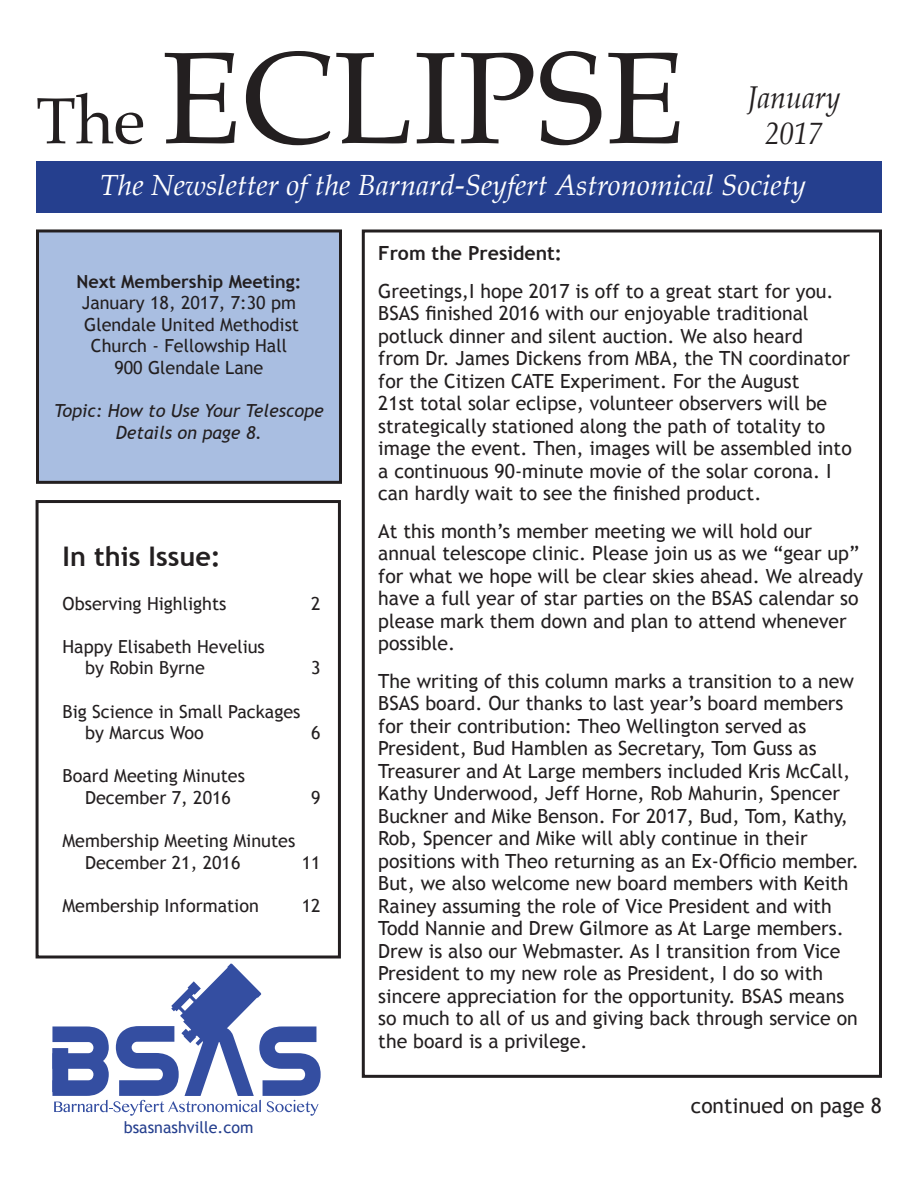
<style>
.page{position:relative;width:918px;height:1188px;background:#fff}
.page>*{position:absolute;margin:0;border:0;box-sizing:border-box;transform-origin:0 0}
.t1{font:130.65px "Palatino";color:#231f20}
.t2{font:italic 31.5px/36px "Palatino";color:#231f20;text-align:center;scale:.91 1}
.t3{font:italic 29.25px "Palatino";color:#fff}
.t4{font:700 27px "Trebuchet MS";color:#231f20}
.t5{font:21px "Trebuchet MS";color:#231f20}
.t6{font:19.5px/22.5px "Trebuchet MS";color:#231f20}
.t7{font:700 19.5px "Trebuchet MS";color:#231f20}
.t8{font:18px/21.6px "Trebuchet MS";color:#231f20}
.t9{font:italic 18px/21.6px "Trebuchet MS";color:#231f20;text-align:center}
.t10{font:700 18px "Trebuchet MS";color:#231f20}
.t11{font:16.05px "Trebuchet MS";color:#253f8e}
.s1{font-size:65.25px}
</style>
<div class="page">
<div style="left:36px;top:161px;width:846px;height:51px;background:#253f8e"></div>
<svg style="left:52px;top:963px;width:269px;height:153px"></svg>
<div style="left:38px;top:231px;width:302px;height:251px;background:#a9bee1"></div>
<div style="left:36px;top:229px;width:306px;height:255px;border:3px solid #231f20"></div>
<div style="left:36px;top:500px;width:305px;height:458px;border:3px solid #231f20"></div>
<div style="left:362px;top:230px;width:520px;height:848px;border:3px solid #231f20"></div>
<h1 class="t1" style="left:36px;top:36px;width:650px"><span class="s1">The</span> ECLIPSE</h1>
<h2 class="t2" style="left:748px;top:81px;width:103px">January<br>2017</h2>
<h3 class="t3" style="left:100px;top:171px;width:707px">The Newsletter of the Barnard-Seyfert Astronomical Society</h3>
<p class="t10" style="left:76px;top:271px;width:227px">Next Membership Meeting:</p>
<p class="t8" style="left:82px;top:292px;width:219px;text-align:center">January 18, 2017, 7:30 pm<br>Glendale United Methodist<br>Church - Fellowship Hall<br>900 Glendale Lane</p>
<p class="t9" style="left:54px;top:400px;width:271px">Topic: How to Use Your Telescope<br>Details on page 8.</p>
<h3 class="t4" style="left:63px;top:541px;width:160px">In this Issue:</h3>
<p class="t8" style="left:63px;top:592px;width:165px">Observing Highlights</p>
<p class="t8" style="left:311px;top:592px;width:11px">2</p>
<p class="t8" style="left:85px;top:636px;width:181px;text-indent:-22px">Happy Elisabeth Hevelius by Robin Byrne</p>
<p class="t8" style="left:311px;top:657px;width:11px">3</p>
<p class="t8" style="left:85px;top:700px;width:217px;text-indent:-22px">Big Science in Small Packages by Marcus Woo</p>
<p class="t8" style="left:63px;top:765px;width:184px;text-align:center">Board Meeting Minutes<br>December 7, 2016</p>
<p class="t8" style="left:311px;top:722px;width:11px">6</p>
<p class="t8" style="left:311px;top:787px;width:11px">9</p>
<p class="t8" style="left:85px;top:830px;width:212px;text-indent:-22px">Membership Meeting Minutes<br>December 21, 2016</p>
<p class="t8" style="left:302px;top:852px;width:20px">11</p>
<p class="t8" style="left:63px;top:895px;width:198px">Membership Information</p>
<p class="t8" style="left:302px;top:895px;width:20px">12</p>
<p class="t11" style="left:124px;top:1118px;width:131px">bsasnashville.com</p>
<p class="t7" style="left:378px;top:242px;width:185px">From the President:</p>
<p class="t6" style="left:378px;top:280px;width:475px">Greetings,I hope 2017 is off to a great start for you.<br>BSAS finished 2016 with our enjoyable traditional potluck dinner and silent auction. We also heard<br>from Dr. James Dickens from MBA, the TN coordinator for the Citizen CATE Experiment. For the August<br>21st total solar eclipse, volunteer observers will be strategically stationed along the path of totality to image the event. Then, images will be assembled into a continuous 90-minute movie of the solar corona. I can hardly wait to see the finished product.</p>
<p class="t6" style="left:378px;top:520px;width:486px">At this month’s member meeting we will hold our annual telescope clinic. Please join us as we “gear up” for what we hope will be clear skies ahead. We already have a full year of star parties on the BSAS calendar so please mark them down and plan to attend whenever possible.</p>
<p class="t6" style="left:378px;top:670px;width:482px">The writing of this column marks a transition to a new BSAS board. Our thanks to last year’s board members for their contribution: Theo Wellington served as President, Bud Hamblen as Secretary, Tom Guss as Treasurer and At Large members included Kris McCall, Kathy Underwood, Jeff Horne, Rob Mahurin, Spencer Buckner and Mike Benson. For 2017, Bud, Tom, Kathy, Rob, Spencer and Mike will ably continue in their positions with Theo returning as an Ex-Officio member.<br>But, we also welcome new board members with Keith Rainey assuming the role of Vice President and with Todd Nannie and Drew Gilmore as At Large members.<br>Drew is also our Webmaster. As I transition from Vice President to my new role as President, I do so with sincere appreciation for the opportunity. BSAS means so much to all of us and giving back through service on the board is a privilege.</p>
<p class="t5" style="left:691px;top:1093px;width:192px">continued on page 8</p>
</div>
